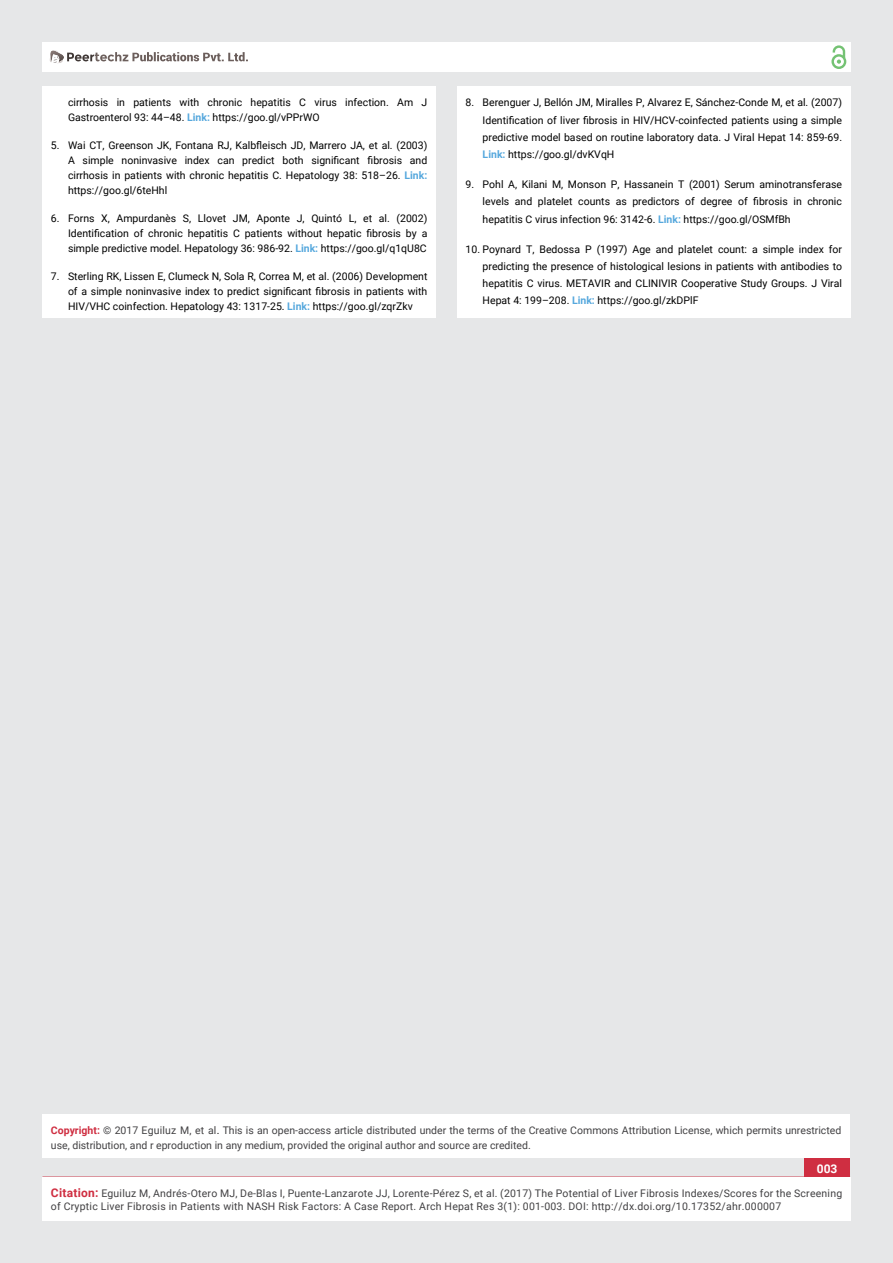
<style>
.page{position:relative;width:893px;height:1263px;background:#e6e7e8}
.page>*{position:absolute;margin:0;border:0;box-sizing:border-box;transform-origin:0 0}
.t1{font:700 12px "Roboto";color:#fff}
.t2{font:10.5px/15px "Roboto";color:#000;text-align:justify}
.t3{font:10.5px/13.5px "Roboto";letter-spacing:.02em;color:#414042}
.t4{font:10.5px/15px "Roboto";color:#414042}
.s1{font-weight:700;color:#56a8dd}
.s2{font-weight:700;color:#cf2e41}
.s3{color:#0e0e0e}
.s4{font-weight:700;font-size:12px;color:#cf2e41}
</style>
<div class="page">
<div style="left:42px;top:43px;width:808px;height:29px;background:#fff"></div>
<div style="left:831px;top:54px;width:15px;height:15px;border:2px solid #74c273;border-radius:50%"></div>
<svg style="left:831px;top:45px;width:15px;height:19px"></svg>
<div style="left:804px;top:1157px;width:46px;height:43px;background:#cf2e41"></div>
<div style="left:42px;top:1177px;width:809px;height:43px;background:#fff"></div>
<svg style="left:49px;top:50px;width:199px;height:14px"></svg>
<div style="left:42px;top:1115px;width:808px;height:43px;background:#fff"></div>
<div style="left:42px;top:87px;width:394px;height:231px;background:#fff"></div>
<div style="left:457px;top:87px;width:393px;height:231px;background:#fff"></div>
<p class="t2" style="left:68px;top:95px;width:361px">cirrhosis in patients with chronic hepatitis C virus infection. Am J<br>Gastroenterol 93: 44–48. <span class="s1">Link:</span> https://goo.gl/vPPrWO</p>
<p class="t2" style="left:68px;top:138px;width:361px;text-indent:-17px">5. Wai CT, Greenson JK, Fontana RJ, Kalbfleisch JD, Marrero JA, et al. (2003)<br>A simple noninvasive index can predict both significant fibrosis and cirrhosis in patients with chronic hepatitis C. Hepatology 38: 518–26. <span class="s1">Link: </span>https://goo.gl/6teHhl</p>
<p class="t2" style="left:68px;top:211px;width:361px;text-indent:-17px">6. Forns X, Ampurdanès S, Llovet JM, Aponte J, Quintó L, et al. (2002)<br>Identification of chronic hepatitis C patients without hepatic fibrosis by a simple predictive model. Hepatology 36: 986-92. <span class="s1">Link:</span> https://goo.gl/q1qU8C</p>
<p class="t2" style="left:68px;top:268px;width:361px;text-indent:-17px">7. Sterling RK, Lissen E, Clumeck N, Sola R, Correa M, et al. (2006) Development of a simple noninvasive index to predict significant fibrosis in patients with HIV/VHC coinfection. Hepatology 43: 1317-25. <span class="s1">Link:</span> https://goo.gl/zqrZkv</p>
<p class="t2" style="left:483px;top:94px;width:361px;line-height:17.2px;text-indent:-17px">8. Berenguer J, Bellón JM, Miralles P, Alvarez E, Sánchez-Conde M, et al. (2007)<br>Identification of liver fibrosis in HIV/HCV-coinfected patients using a simple predictive model based on routine laboratory data. J Viral Hepat 14: 859-69.<br><span class="s1">Link:</span> https://goo.gl/dvKVqH</p>
<p class="t2" style="left:483px;top:176px;width:361px;line-height:17.2px;text-indent:-17px">9. Pohl A, Kilani M, Monson P, Hassanein T (2001) Serum aminotransferase levels and platelet counts as predictors of degree of fibrosis in chronic hepatitis C virus infection 96: 3142-6. <span class="s1">Link:</span> https://goo.gl/OSMfBh</p>
<p class="t2" style="left:483px;top:240px;width:361px;line-height:17.2px;text-indent:-17px">10. Poynard T, Bedossa P (1997) Age and platelet count: a simple index for predicting the presence of histological lesions in patients with antibodies to hepatitis C virus. METAVIR and CLINIVIR Cooperative Study Groups. J Viral Hepat 4: 199–208. <span class="s1">Link:</span> https://goo.gl/zkDPlF</p>
<p class="t4" style="left:51px;top:1123px;width:792px"><span class="s2">Copyright:</span> © 2017 Eguiluz M, et al<span class="s3">.</span> This is an open-access article distributed under the terms of the Creative Commons Attribution License, which permits unrestricted use, distribution, and r eproduction in any medium, provided the original author and source are credited.</p>
<p class="t1" style="left:817px;top:1162px;width:22px">003</p>
<p class="t3" style="left:51px;top:1186px;width:793px"><span class="s4">Citation:</span> Eguiluz M, Andrés-Otero MJ, De-Blas I, Puente-Lanzarote JJ, Lorente-Pérez S, et al. (2017) The Potential of Liver Fibrosis Indexes/Scores for the Screening of Cryptic Liver Fibrosis in Patients with NASH Risk Factors: A Case Report. Arch Hepat Res 3(1): 001-003. DOI: http://dx.doi.org/10.17352/ahr.000007</p>
</div>
